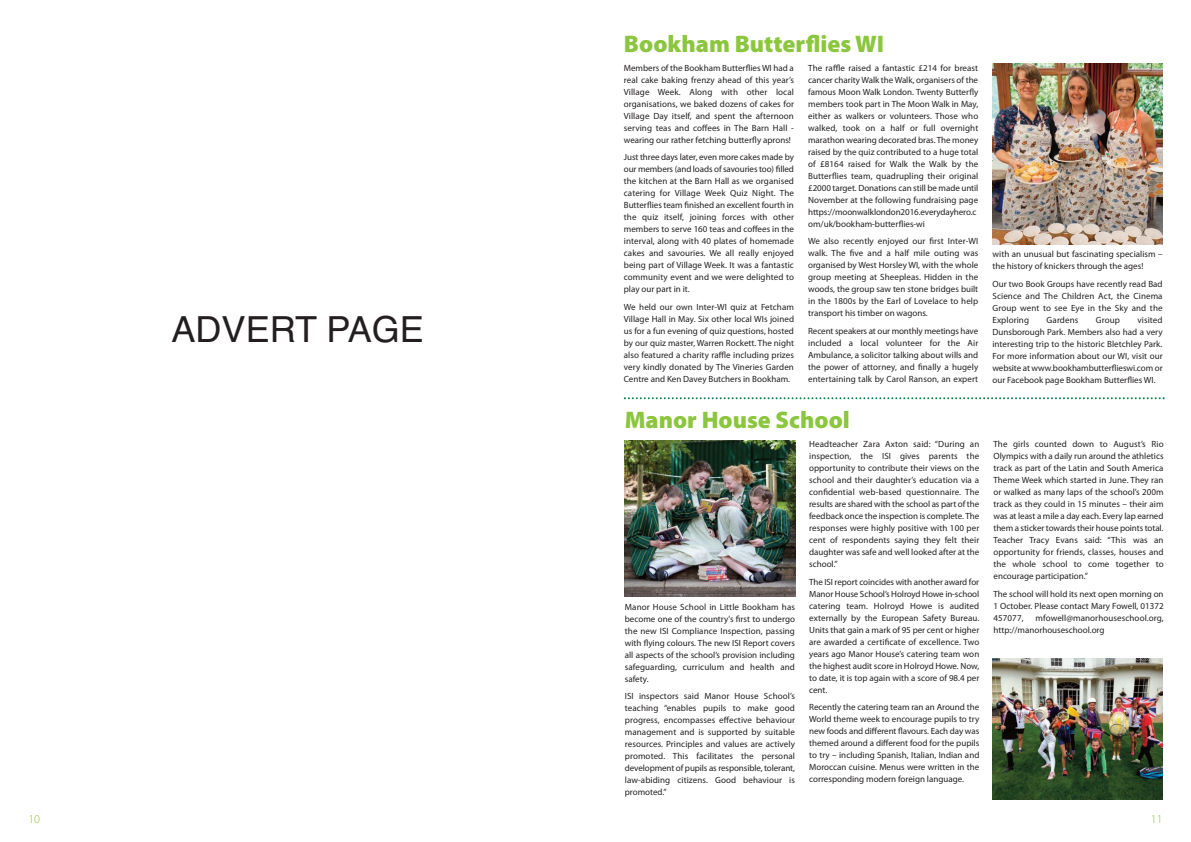
<style>
.page{position:relative;width:1191px;height:842px;background:#fff}
.page>*{position:absolute;margin:0;border:0;box-sizing:border-box;transform-origin:0 0}
.t1{font:36px "Helvetica";color:#231f20}
.t2{font:900 24px "Myriad Pro";color:#8bc63e}
.t3{font:300 12px "Myriad Pro";color:#8bc63e}
.t4{font:9px/12px "Myriad Pro";color:#231f20;text-align:justify}
</style>
<div class="page">
<img style="left:992px;top:64px;width:170px;height:180px">
<svg style="left:624px;top:397px;width:540px;height:2px"></svg>
<img style="left:992px;top:659px;width:170px;height:140px">
<img style="left:625px;top:440px;width:170px;height:157px">
<h1 class="t1" style="left:172px;top:309px;width:254px">ADVERT PAGE</h1>
<h2 class="t2" style="left:624px;top:35px;width:262px">Bookham Butterflies WI</h2>
<p class="t4" style="left:624px;top:62px;width:172px">Members of the Bookham Butterflies WI had a real cake baking frenzy ahead of this year’s Village Week. Along with other local organisations, we baked dozens of cakes for Village Day itself, and spent the afternoon serving teas and coffees in The Barn Hall - wearing our rather fetching butterfly aprons!</p>
<p class="t4" style="left:624px;top:152px;width:172px">Just three days later, even more cakes made by our members (and loads of savouries too) filled the kitchen at the Barn Hall as we organised catering for Village Week Quiz Night. The Butterflies team finished an excellent fourth in the quiz itself, joining forces with other members to serve 160 teas and coffees in the interval, along with 40 plates of homemade cakes and savouries. We all really enjoyed being part of Village Week. It was a fantastic community event and we were delighted to play our part in it.</p>
<p class="t4" style="left:624px;top:302px;width:172px">We held our own Inter-WI quiz at Fetcham Village Hall in May. Six other local WIs joined us for a fun evening of quiz questions, hosted by our quiz master, Warren Rockett. The night also featured a charity raffle including prizes very kindly donated by The Vineries Garden Centre and Ken Davey Butchers in Bookham.</p>
<p class="t4" style="left:808px;top:62px;width:172px;text-align:left">The raffle raised a fantastic £214 for breast cancer charity Walk the Walk, organisers of the famous Moon Walk London. Twenty Butterfly members took part in The Moon Walk in May, either as walkers or volunteers. Those who walked, took on a half or full overnight marathon wearing decorated bras. The money raised by the quiz contributed to a huge total of £8164 raised for Walk the Walk by the Butterflies team, quadrupling their original £2000 target. Donations can still be made until November at the following fundraising page https://moonwalklondon2016.everydayhero.c om/uk/bookham-butterflies-wi</p>
<p class="t4" style="left:808px;top:236px;width:172px">We also recently enjoyed our first Inter-WI walk. The five and a half mile outing was organised by West Horsley WI, with the whole group meeting at Sheepleas. Hidden in the woods, the group saw ten stone bridges built in the 1800s by the Earl of Lovelace to help transport his timber on wagons.</p>
<p class="t4" style="left:808px;top:326px;width:172px">Recent speakers at our monthly meetings have included a local volunteer for the Air Ambulance, a solicitor talking about wills and the power of attorney, and finally a hugely entertaining talk by Carol Ranson, an expert</p>
<h2 class="t2" style="left:625px;top:411px;width:226px">Manor House School</h2>
<p class="t4" style="left:625px;top:601px;width:172px">Manor House School in Little Bookham has become one of the country's first to undergo the new ISI Compliance Inspection, passing with flying colours. The new ISI Report covers all aspects of the school’s provision including safeguarding, curriculum and health and safety.</p>
<p class="t4" style="left:625px;top:691px;width:172px">ISI inspectors said Manor House School’s teaching “enables pupils to make good progress, encompasses effective behaviour management and is supported by suitable resources. Principles and values are actively promoted. This facilitates the personal development of pupils as responsible, tolerant, law-abiding citizens. Good behaviour is promoted.”</p>
<p class="t4" style="left:809px;top:439px;width:172px">Headteacher Zara Axton said: “During an inspection, the ISI gives parents the opportunity to contribute their views on the school and their daughter’s education via a confidential web-based questionnaire. The results are shared with the school as part of the feedback once the inspection is complete. The responses were highly positive with 100 per cent of respondents saying they felt their daughter was safe and well looked after at the school.”</p>
<p class="t4" style="left:809px;top:576px;width:172px">The ISI report coincides with another award for Manor House School’s Holroyd Howe in-school catering team. Holroyd Howe is audited externally by the European Safety Bureau.<br>Units that gain a mark of 95 per cent or higher are awarded a certificate of excellence. Two years ago Manor House’s catering team won the highest audit score in Holroyd Howe. Now, to date, it is top again with a score of 98.4 per cent.</p>
<p class="t4" style="left:809px;top:702px;width:172px">Recently the catering team ran an Around the World theme week to encourage pupils to try new foods and different flavours. Each day was themed around a different food for the pupils to try – including Spanish, Italian, Indian and Moroccan cuisine. Menus were written in the corresponding modern foreign language.</p>
<p class="t4" style="left:992px;top:249px;width:172px">with an unusual but fascinating specialism – the history of knickers through the ages!</p>
<p class="t4" style="left:992px;top:278px;width:172px">Our two Book Groups have recently read Bad Science and The Children Act, the Cinema Group went to see Eye in the Sky and the Exploring</p>
<p class="t4" style="left:992px;top:314px;width:172px;text-indent:145px">visited Dunsborough Park. Members also had a very interesting trip to the historic Bletchley Park.<br>For more information about our WI, visit our website at www.bookhambutterflieswi.com or our Facebook page Bookham Butterflies WI.</p>
<p class="t4" style="left:1046px;top:314px;width:33px">Gardens</p>
<p class="t4" style="left:1095px;top:314px;width:26px">Group</p>
<p class="t4" style="left:993px;top:439px;width:172px">The girls counted down to August’s Rio Olympics with a daily run around the athletics track as part of the Latin and South America Theme Week which started in June. They ran or walked as many laps of the school’s 200m track as they could in 15 minutes – their aim was at least a mile a day each. Every lap earned them a sticker towards their house points total.<br>Teacher Tracy Evans said: “This was an opportunity for friends, classes, houses and the whole school to come together to encourage participation.”</p>
<p class="t4" style="left:993px;top:588px;width:172px">The school will hold its next open morning on 1 October. Please contact Mary Fowell, 01372<br>457077,</p>
<p class="t4" style="left:993px;top:612px;width:172px;text-indent:42px">mfowell@manorhouseschool.org, http://manorhouseschool.org</p>
<h3 class="t3" style="left:28px;top:814px;width:13px">10</h3>
<h3 class="t3" style="left:1150px;top:814px;width:13px">11</h3>
</div>
